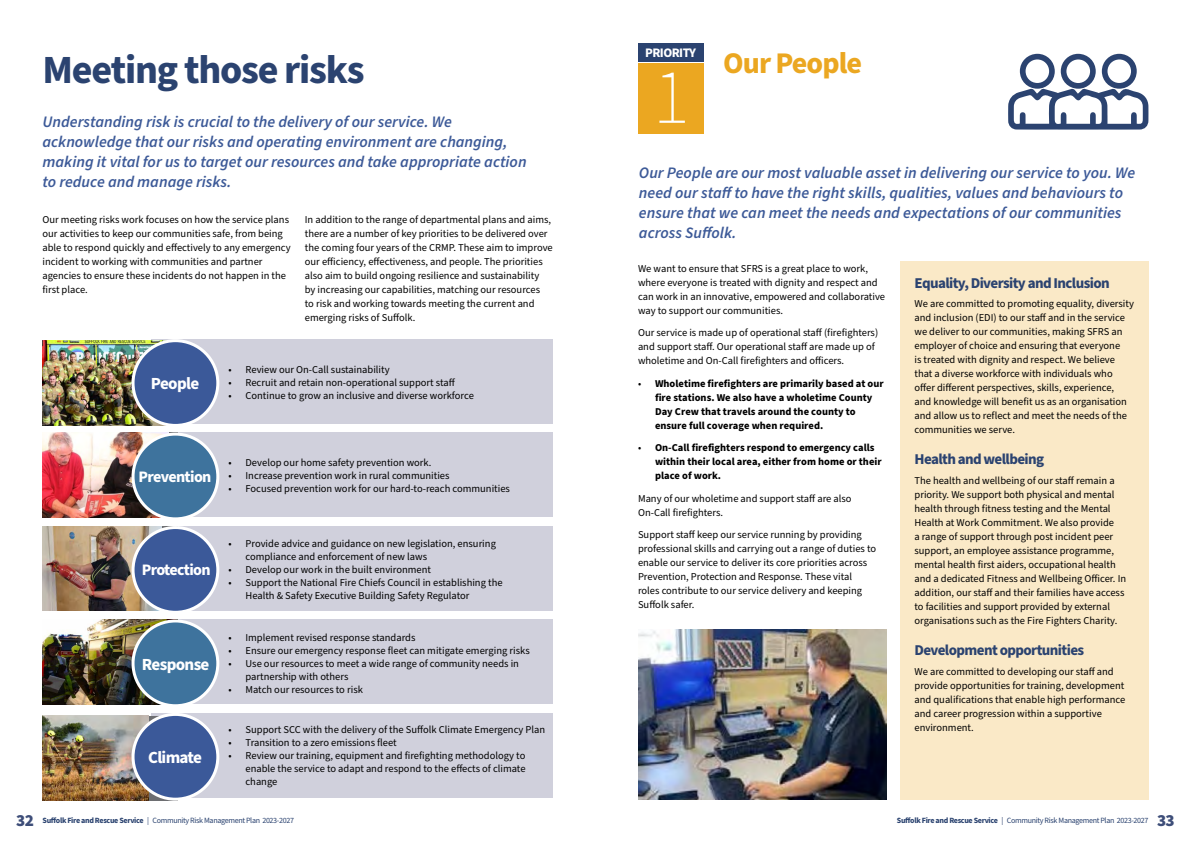
<style>
.page{position:relative;width:1191px;height:842px;background:#fff}
.page>*{position:absolute;margin:0;border:0;box-sizing:border-box;transform-origin:0 0}
.t1{font:200 78.4px "Source Sans Pro";color:#fff}
.t2{font:700 40px "Source Sans Pro";letter-spacing:-.03em;color:#2b4370}
.t3{font:700 30px "Source Sans Pro";letter-spacing:-.03em;color:#eba721}
.t4{font:700 17px "Source Sans Pro";letter-spacing:-.04em;color:#fff}
.t5{font:italic 600 16px/20px "Source Sans Pro";color:#3d5a98}
.t6{font:700 16px "Source Sans Pro";letter-spacing:-.04em;color:#fff}
.t7{font:700 15px "Source Sans Pro";letter-spacing:-.04em;color:#2b4370}
.t8{font:700 13px "Source Sans Pro";letter-spacing:-.04em;color:#fff}
.t9{font:10.5px/14px "Source Sans Pro";color:#000}
.t10{font:700 10.5px/14px "Source Sans Pro";color:#000}
.t11{font:8px "Source Sans Pro";letter-spacing:-.04em;color:#2b4370}
.s1{font-weight:400}
.s2{font-weight:900;font-size:17px;color:#3e4e79}
.s3{font-weight:700}
</style>
<div class="page">
<div style="left:151px;top:339px;width:402px;height:85px;background:#d0d0dc"></div>
<div style="left:151px;top:433px;width:402px;height:84px;background:#d0d0dc"></div>
<div style="left:151px;top:619px;width:402px;height:85px;background:#d0d0dc"></div>
<div style="left:151px;top:713px;width:402px;height:85px;background:#d0d0dc"></div>
<div style="left:151px;top:526px;width:402px;height:85px;background:#d0d0dc"></div>
<img style="left:43px;top:341px;width:118px;height:84px">
<img style="left:43px;top:433px;width:125px;height:84px">
<img style="left:43px;top:526px;width:119px;height:85px">
<img style="left:43px;top:619px;width:125px;height:85px">
<img style="left:43px;top:716px;width:106px;height:85px">
<div style="left:638px;top:63px;width:65px;height:71px;background:#eba721"></div>
<div style="left:638px;top:43px;width:65px;height:19px;background:#2b4370"></div>
<div style="left:900px;top:261px;width:248px;height:538px;background:#fae9c7"></div>
<svg style="left:1008px;top:54px;width:140px;height:76px"></svg>
<img style="left:638px;top:629px;width:248px;height:170px">
<div style="left:133px;top:434px;width:85px;height:85px;background:#3e739d;border-radius:50%"></div>
<div style="left:131px;top:433px;width:88px;height:87px;border:3px solid #fff;border-radius:50%"></div>
<div style="left:133px;top:341px;width:85px;height:84px;background:#3b5999;border-radius:50%"></div>
<div style="left:131px;top:339px;width:88px;height:88px;border:3px solid #fff;border-radius:50%"></div>
<div style="left:133px;top:527px;width:85px;height:85px;background:#3b5999;border-radius:50%"></div>
<div style="left:131px;top:526px;width:88px;height:88px;border:3px solid #fff;border-radius:50%"></div>
<div style="left:133px;top:621px;width:85px;height:85px;background:#3e739d;border-radius:50%"></div>
<div style="left:131px;top:619px;width:88px;height:88px;border:3px solid #fff;border-radius:50%"></div>
<div style="left:133px;top:714px;width:85px;height:85px;background:#3b5999;border-radius:50%"></div>
<div style="left:131px;top:713px;width:88px;height:88px;border:3px solid #fff;border-radius:50%"></div>
<h2 class="t2" style="left:43px;top:43px;width:323px">Meeting those risks</h2>
<h3 class="t5" style="left:43px;top:112px;width:485px">Understanding risk is crucial to the delivery of our service. We acknowledge that our risks and operating environment are changing, making it vital for us to target our resources and take appropriate action to reduce and manage risks.</h3>
<p class="t9" style="left:43px;top:212px;width:250px">Our meeting risks work focuses on how the service plans our activities to keep our communities safe, from being able to respond quickly and effectively to any emergency incident to working with communities and partner agencies to ensure these incidents do not happen in the first place.</p>
<p class="t9" style="left:305px;top:212px;width:249px">In addition to the range of departmental plans and aims, there are a number of key priorities to be delivered over the coming four years of the CRMP. These aim to improve our efficiency, effectiveness, and people. The priorities also aim to build ongoing resilience and sustainability<br>by increasing our capabilities, matching our resources<br>to risk and working towards meeting the current and emerging risks of Suffolk.</p>
<h3 class="t4" style="left:151px;top:372px;width:50px">People</h3>
<p class="t9" style="left:228px;top:363px;width:163px">• Review our On-Call sustainability</p>
<p class="t9" style="left:228px;top:376px;width:228px">• Recruit and retain non-operational support staff</p>
<p class="t9" style="left:228px;top:389px;width:247px">• Continue to grow an inclusive and diverse workforce</p>
<h3 class="t6" style="left:138px;top:466px;width:75px">Prevention</h3>
<h3 class="t6" style="left:142px;top:559px;width:70px">Protection</h3>
<h3 class="t4" style="left:142px;top:653px;width:69px">Response</h3>
<h3 class="t4" style="left:148px;top:746px;width:55px">Climate</h3>
<p class="t9" style="left:228px;top:456px;width:204px">• Develop our home safety prevention work.</p>
<p class="t9" style="left:228px;top:469px;width:222px">• Increase prevention work in rural communities</p>
<p class="t9" style="left:228px;top:482px;width:283px">• Focused prevention work for our hard-to-reach communities</p>
<p class="t9" style="left:245px;top:537px;width:252px;line-height:13px;text-indent:-17px">• Provide advice and guidance on new legislation, ensuring compliance and enforcement of new laws</p>
<p class="t9" style="left:228px;top:563px;width:204px">• Develop our work in the built environment</p>
<p class="t9" style="left:245px;top:576px;width:259px;line-height:13px;text-indent:-17px">• Support the National Fire Chiefs Council in establishing the<br>Health &amp; Safety Executive Building Safety Regulator</p>
<p class="t9" style="left:228px;top:631px;width:188px">• Implement revised response standards</p>
<p class="t9" style="left:228px;top:644px;width:303px">• Ensure our emergency response fleet can mitigate emerging risks</p>
<p class="t9" style="left:245px;top:657px;width:275px;line-height:13px;text-indent:-17px">• Use our resources to meet a wide range of community needs in partnership with others</p>
<p class="t9" style="left:228px;top:683px;width:136px">• Match our resources to risk</p>
<p class="t9" style="left:228px;top:723px;width:318px">• Support SCC with the delivery of the Suffolk Climate Emergency Plan</p>
<p class="t9" style="left:228px;top:736px;width:170px">• Transition to a zero emissions fleet</p>
<p class="t9" style="left:245px;top:749px;width:281px;line-height:13px;text-align:justify;text-indent:-17px">• Review our training, equipment and firefighting methodology to enable the service to adapt and respond to the effects of climate change</p>
<p class="t8" style="left:645px;top:43px;width:53px">PRIORITY</p>
<h1 class="t1" style="left:652px;top:44px;width:39px">1</h1>
<h3 class="t3" style="left:723px;top:43px;width:141px">Our People</h3>
<h3 class="t5" style="left:639px;top:163px;width:498px">Our People are our most valuable asset in delivering our service to you. We need our staff to have the right skills, qualities, values and behaviours to ensure that we can meet the needs and expectations of our communities across Suffolk.</h3>
<h3 class="t7" style="left:914px;top:272px;width:197px">Equality, Diversity and Inclusion</h3>
<p class="t9" style="left:914px;top:297px;width:221px">We are committed to promoting equality, diversity and inclusion (EDI) to our staff and in the service we deliver to our communities, making SFRS an employer of choice and ensuring that everyone<br>is treated with dignity and respect. We believe that a diverse workforce with individuals who offer different perspectives, skills, experience,<br>and knowledge will benefit us as an organisation and allow us to reflect and meet the needs of the communities we serve.</p>
<h3 class="t7" style="left:914px;top:449px;width:131px">Health and wellbeing</h3>
<p class="t9" style="left:914px;top:474px;width:213px">The health and wellbeing of our staff remain a priority. We support both physical and mental health through fitness testing and the Mental Health at Work Commitment. We also provide<br>a range of support through post incident peer support, an employee assistance programme, mental health first aiders, occupational health and a dedicated Fitness and Wellbeing Officer. In addition, our staff and their families have access to facilities and support provided by external organisations such as the Fire Fighters Charity.</p>
<h3 class="t7" style="left:914px;top:640px;width:171px">Development opportunities</h3>
<p class="t9" style="left:914px;top:665px;width:212px">We are committed to developing our staff and provide opportunities for training, development and qualifications that enable high performance and career progression within a supportive environment.</p>
<p class="t9" style="left:638px;top:261px;width:249px">We want to ensure that SFRS is a great place to work, where everyone is treated with dignity and respect and can work in an innovative, empowered and collaborative way to support our communities.</p>
<p class="t9" style="left:638px;top:326px;width:242px">Our service is made up of operational staff (firefighters) and support staff. Our operational staff are made up of wholetime and On-Call firefighters and officers.</p>
<p class="t10" style="left:655px;top:376px;width:230px;text-indent:-17px"><span class="s1">•</span> Wholetime firefighters are primarily based at our fire stations. We also have a wholetime County Day Crew that travels around the county to ensure full coverage when required.</p>
<p class="t10" style="left:655px;top:441px;width:228px;text-indent:-17px"><span class="s1">•</span> On-Call firefighters respond to emergency calls within their local area, either from home or their place of work.</p>
<p class="t9" style="left:638px;top:491px;width:215px">Many of our wholetime and support staff are also<br>On-Call firefighters.</p>
<p class="t9" style="left:638px;top:528px;width:240px">Support staff keep our service running by providing professional skills and carrying out a range of duties to enable our service to deliver its core priorities across Prevention, Protection and Response. These vital roles contribute to our service delivery and keeping Suffolk safer.</p>
<p class="t11" style="left:16px;top:814px;width:279px"><span class="s2">32</span> <span class="s3">Suffolk Fire and Rescue Service</span> | Community Risk Management Plan 2023-2027</p>
<p class="t11" style="left:897px;top:814px;width:279px"><span class="s3">Suffolk Fire and Rescue Service</span> | Community Risk Management Plan 2023-2027 <span class="s2">33</span></p>
</div>
